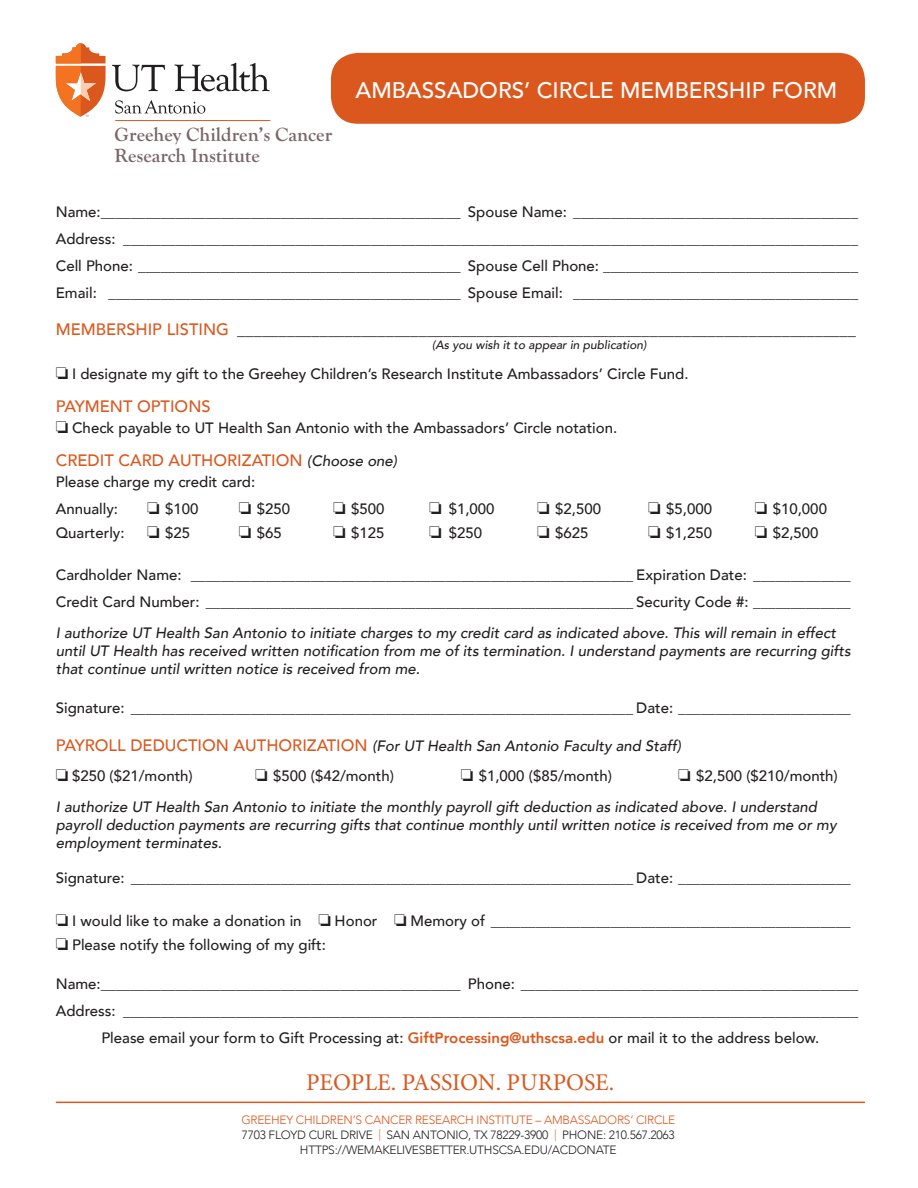
<style>
.page{position:relative;width:918px;height:1188px;background:#fff}
.page>*{position:absolute;margin:0;border:0;box-sizing:border-box;transform-origin:0 0}
.t1{font:24px "Minion Pro";letter-spacing:-.005em;color:#da581e}
.t2{font:500 22.5px "Avenir";color:#fff}
.t3{font:700 19.8px/20.9px "Goudy Old Style T";color:#7a6569}
.t4{font:500 16.5px "Avenir";color:#231f20}
.t5{font:500 16.5px "Avenir";color:#da581e}
.t6{font:500 15px/27px "Avenir";color:#231f20;text-align:justify}
.t7{font:italic 500 15px/18px "Avenir";color:#231f20}
.t8{font:300 12px "Avenir";letter-spacing:-.02em;color:#231f20}
.t9{font:300 12px "Avenir";letter-spacing:-.02em;color:#da581e}
.t10{font:italic 500 12px "Avenir";color:#231f20}
.s1{color:#da581e}
.s2{font-style:italic;font-size:15px;color:#231f20}
.s3{font-style:normal;font-size:16.5px;color:#da581e}
.s4{font-weight:800;color:#da581e}
.s5{color:#f47321}
</style>
<div class="page">
<svg style="left:112px;top:65px;width:53px;height:26px"></svg>
<svg style="left:174px;top:63px;width:96px;height:28px"></svg>
<svg style="left:115px;top:100px;width:90px;height:14px"></svg>
<svg style="left:56px;top:43px;width:50px;height:74px"></svg>
<hr style="left:115px;top:120px;width:155px;height:1px;background:#da581e">
<div style="left:331px;top:53px;width:534px;height:71px;background:#da581e;border-radius:27px"></div>
<hr style="left:56px;top:1102px;width:809px;height:1px;background:#da581e">
<p class="t3" style="left:115px;top:125px;width:219px">Greehey Children’s Cancer<br>Research Institute</p>
<p class="t2" style="left:356px;top:71px;width:483px">AMBASSADORS’ CIRCLE MEMBERSHIP FORM</p>
<p class="t6" style="left:56px;top:197px;width:804px">Name:________________________________________________ Spouse Name: ______________________________________</p>
<p class="t6" style="left:56px;top:224px;width:804px">Address: __________________________________________________________________________________________________ Cell Phone: ___________________________________________ Spouse Cell Phone: __________________________________ Email: _______________________________________________ Spouse Email: ______________________________________</p>
<p class="t4" style="left:56px;top:315px;width:802px"><span class="s1">MEMBERSHIP LISTING</span> ___________________________________________________________________________</p>
<p class="t6" style="left:56px;top:359px;width:634px">❏ I designate my gift to the Greehey Children’s Research Institute Ambassadors’ Circle Fund.</p>
<p class="t5" style="left:56px;top:392px;width:156px">PAYMENT OPTIONS</p>
<p class="t6" style="left:56px;top:413px;width:563px">❏ Check payable to UT Health San Antonio with the Ambassadors’ Circle notation.</p>
<p class="t5" style="left:56px;top:446px;width:343px">CREDIT CARD AUTHORIZATION <span class="s2">(Choose one)</span></p>
<p class="t6" style="left:56px;top:467px;width:201px">Please charge my credit card:</p>
<p class="t6" style="left:56px;top:494px;width:64px">Annually:</p>
<p class="t6" style="left:147px;top:494px;width:53px">❏ $100</p>
<p class="t6" style="left:239px;top:494px;width:53px">❏ $250</p>
<p class="t6" style="left:333px;top:494px;width:53px">❏ $500</p>
<p class="t6" style="left:429px;top:494px;width:67px">❏ $1,000</p>
<p class="t6" style="left:537px;top:494px;width:65px">❏ $2,500</p>
<p class="t6" style="left:648px;top:494px;width:65px">❏ $5,000</p>
<p class="t6" style="left:755px;top:494px;width:74px">❏ $10,000</p>
<p class="t6" style="left:56px;top:518px;width:70px">Quarterly:</p>
<p class="t6" style="left:147px;top:518px;width:45px">❏ $25</p>
<p class="t6" style="left:239px;top:518px;width:45px">❏ $65</p>
<p class="t6" style="left:333px;top:518px;width:53px">❏ $125</p>
<p class="t6" style="left:429px;top:518px;width:54px">❏ $250</p>
<p class="t6" style="left:537px;top:518px;width:53px">❏ $625</p>
<p class="t6" style="left:648px;top:518px;width:65px">❏ $1,250</p>
<p class="t6" style="left:755px;top:518px;width:65px">❏ $2,500</p>
<p class="t6" style="left:56px;top:560px;width:796px">Cardholder Name: ___________________________________________________________ Expiration Date: _____________</p>
<p class="t6" style="left:56px;top:587px;width:796px">Credit Card Number: _________________________________________________________ Security Code #: _____________</p>
<p class="t7" style="left:56px;top:624px;width:782px">I authorize UT Health San Antonio to initiate charges to my credit card as indicated above. This will remain in effect</p>
<p class="t7" style="left:56px;top:642px;width:796px">until UT Health has received written notification from me of its termination. I understand payments are recurring gifts that continue until written notice is received from me.</p>
<p class="t6" style="left:56px;top:694px;width:796px">Signature: ___________________________________________________________________ Date: _______________________</p>
<p class="t7" style="left:56px;top:737px;width:627px"><span class="s3">PAYROLL DEDUCTION AUTHORIZATION</span> (For UT Health San Antonio Faculty and Staff)</p>
<p class="t6" style="left:56px;top:761px;width:138px">❏ $250 ($21/month)</p>
<p class="t6" style="left:255px;top:761px;width:140px">❏ $500 ($42/month)</p>
<p class="t6" style="left:461px;top:761px;width:153px">❏ $1,000 ($85/month)</p>
<p class="t6" style="left:678px;top:761px;width:161px">❏ $2,500 ($210/month)</p>
<p class="t7" style="left:56px;top:798px;width:782px">I authorize UT Health San Antonio to initiate the monthly payroll gift deduction as indicated above. I understand payroll deduction payments are recurring gifts that continue monthly until written notice is received from me or my employment terminates.</p>
<p class="t6" style="left:56px;top:863px;width:796px">Signature: ___________________________________________________________________ Date: _______________________</p>
<p class="t6" style="left:56px;top:908px;width:796px;line-height:24px">❏ I would like to make a donation in ❏ Honor ❏ Memory of ________________________________________________ ❏ Please notify the following of my gift:</p>
<p class="t6" style="left:56px;top:970px;width:804px">Name:________________________________________________ Phone: _____________________________________________</p>
<p class="t6" style="left:56px;top:997px;width:804px">Address: __________________________________________________________________________________________________</p>
<p class="t6" style="left:101px;top:1024px;width:719px">Please email your form to Gift Processing at: <span class="s4">GiftProcessing@uthscsa.edu</span> or mail it to the address below.</p>
<p class="t10" style="left:432px;top:338px;width:216px">(As you wish it to appear in publication)</p>
<p class="t1" style="left:306px;top:1066px;width:310px">PEOPLE. PASSION. PURPOSE.</p>
<p class="t9" style="left:241px;top:1113px;width:435px">GREEHEY CHILDREN’S CANCER RESEARCH INSTITUTE – AMBASSADORS’ CIRCLE</p>
<p class="t8" style="left:242px;top:1128px;width:435px">7703 FLOYD CURL DRIVE <span class="s5">|</span> SAN ANTONIO, TX 78229-3900 <span class="s5">|</span> PHONE: 210.567.2063</p>
<p class="t8" style="left:300px;top:1143px;width:318px">HTTPS://WEMAKELIVESBETTER.UTHSCSA.EDU/ACDONATE</p>
</div>
